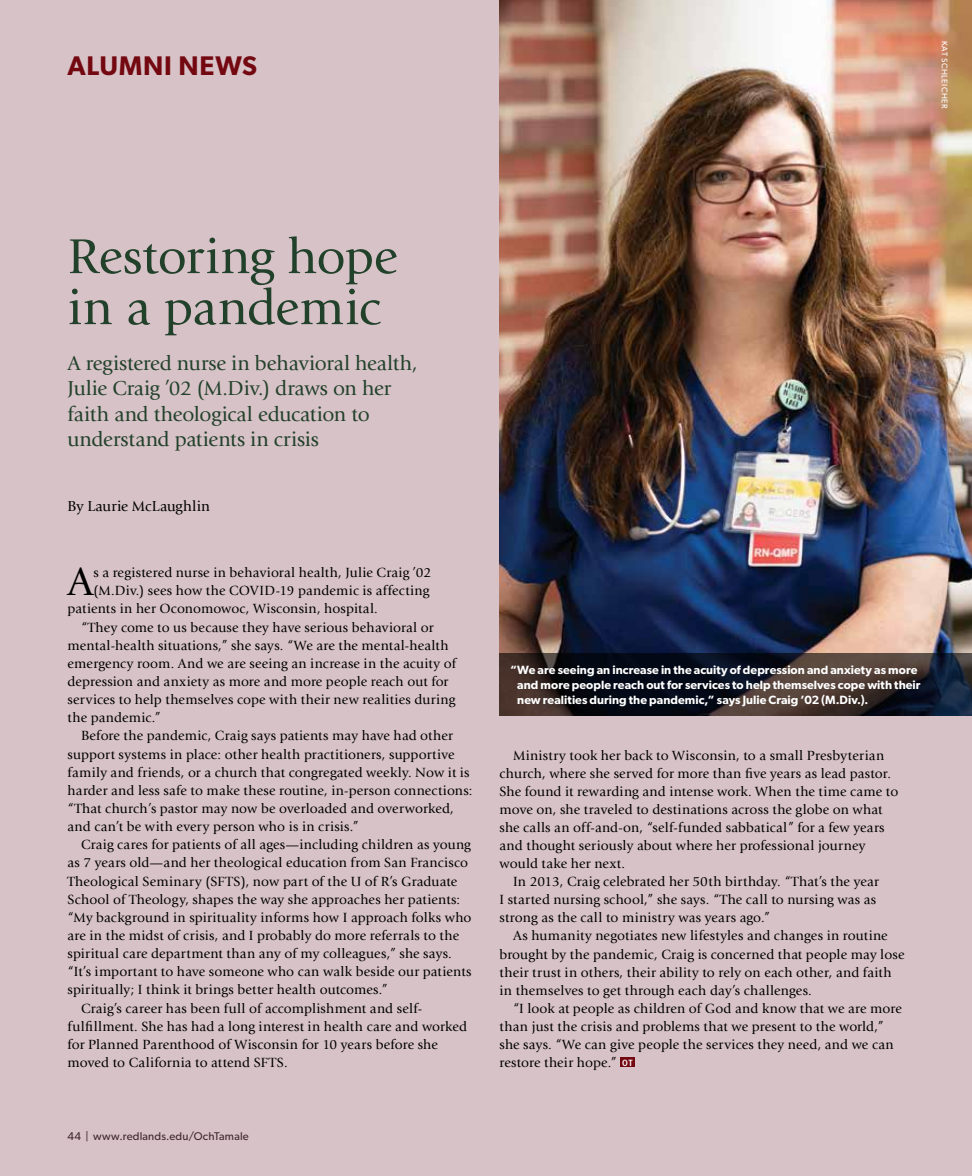
<style>
.page{position:relative;width:972px;height:1176px;background:#fff}
.page>*{position:absolute;margin:0;border:0;box-sizing:border-box;transform-origin:0 0}
.t1{font:51px/51px "Giovanni Std";letter-spacing:-.005em;color:#22412b}
.t2{font:41.1px "Giovanni Std";color:#000}
.t3{font:600 27px "Gibson";letter-spacing:.025em;color:#730810}
.t4{font:21px/25.5px "Giovanni Std";letter-spacing:-.01em;color:#22412b}
.t5{font:15px "Giovanni Std";letter-spacing:.01em;color:#000}
.t6{font:13.8px/18.1px "Giovanni Std";letter-spacing:.01em;color:#000}
.t7{font:600 12px/15px "Gibson";letter-spacing:.005em;color:#fff}
.t8{font:11.25px "Gibson";letter-spacing:.015em;color:#000}
.t9{font:8.25px "Gibson";letter-spacing:.06em;color:#fff}
.s1{font-family:"Frutiger LT Std";font-weight:700;font-stretch:condensed;font-size:9px;color:#fff}
</style>
<div class="page">
<div style="left:0;top:0;width:972px;height:1175px;background:#d7c2c7"></div>
<img style="left:500px;top:0;width:472px;height:653px">
<div style="left:620px;top:1057px;width:15px;height:9px;background:#730810"></div>
<svg style="left:500px;top:653px;width:472px;height:62px;background:#242125"></svg>
<h3 class="t3" style="left:68px;top:49px;width:191px">ALUMNI NEWS</h3>
<p class="t9" style="left:950px;top:40px;width:69px;rotate:90deg">KAT SCHLEICHER</p>
<h1 class="t1" style="left:68px;top:231px;width:331px">Restoring hope in a pandemic</h1>
<h3 class="t4" style="left:68px;top:350px;width:352px">A registered nurse in behavioral health, Julie Craig ’02 (M.Div.) draws on her faith and theological education to understand patients in crisis</h3>
<p class="t5" style="left:68px;top:497px;width:144px">By Laurie McLaughlin</p>
<h2 class="t2" style="left:68px;top:558px;width:27px">A</h2>
<p class="t6" style="left:93px;top:564px;width:339px">s a registered nurse in behavioral health, Julie Craig ’02</p>
<p class="t6" style="left:93px;top:582px;width:338px">(M.Div.) sees how the COVID-19 pandemic is affecting</p>
<p class="t6" style="left:68px;top:600px;width:312px">patients in her Oconomowoc, Wisconsin, hospital.</p>
<p class="t6" style="left:81px;top:618px;width:354px">“They come to us because they have serious behavioral or</p>
<p class="t6" style="left:68px;top:636px;width:383px">mental-health situations,” she says. “We are the mental-health</p>
<p class="t6" style="left:68px;top:654px;width:390px">emergency room. And we are seeing an increase in the acuity of</p>
<p class="t6" style="left:68px;top:672px;width:383px">depression and anxiety as more and more people reach out for</p>
<p class="t6" style="left:68px;top:690px;width:390px">services to help themselves cope with their new realities during</p>
<p class="t6" style="left:68px;top:708px;width:95px">the pandemic.”</p>
<p class="t6" style="left:81px;top:727px;width:374px">Before the pandemic, Craig says patients may have had other</p>
<p class="t6" style="left:68px;top:745px;width:389px">support systems in place: other health practitioners, supportive</p>
<p class="t6" style="left:68px;top:763px;width:404px">family and friends, or a church that congregated weekly. Now it is</p>
<p class="t6" style="left:68px;top:781px;width:406px">harder and less safe to make these routine, in-person connections:</p>
<p class="t6" style="left:68px;top:799px;width:388px">“That church’s pastor may now be overloaded and overworked,</p>
<p class="t6" style="left:68px;top:817px;width:293px">and can’t be with every person who is in crisis.”</p>
<p class="t6" style="left:81px;top:835px;width:391px">Craig cares for patients of all ages—including children as young</p>
<p class="t6" style="left:68px;top:854px;width:402px">as 7 years old—and her theological education from San Francisco</p>
<p class="t6" style="left:68px;top:872px;width:391px">Theological Seminary (SFTS), now part of the U of R’s Graduate</p>
<p class="t6" style="left:68px;top:890px;width:394px">School of Theology, shapes the way she approaches her patients:</p>
<p class="t6" style="left:68px;top:908px;width:406px">“My background in spirituality informs how I approach folks who</p>
<p class="t6" style="left:68px;top:926px;width:393px">are in the midst of crisis, and I probably do more referrals to the</p>
<p class="t6" style="left:68px;top:944px;width:386px">spiritual care department than any of my colleagues,” she says.</p>
<p class="t6" style="left:68px;top:962px;width:406px">“It’s important to have someone who can walk beside our patients</p>
<p class="t6" style="left:68px;top:981px;width:322px">spiritually; I think it brings better health outcomes.”</p>
<p class="t6" style="left:81px;top:999px;width:343px">Craig’s career has been full of accomplishment and self-</p>
<p class="t6" style="left:68px;top:1017px;width:401px">fulfillment. She has had a long interest in health care and worked</p>
<p class="t6" style="left:68px;top:1035px;width:372px">for Planned Parenthood of Wisconsin for 10 years before she</p>
<p class="t6" style="left:68px;top:1053px;width:222px">moved to California to attend SFTS.</p>
<p class="t8" style="left:68px;top:1129px;width:183px">44 | www.redlands.edu/OchTamale</p>
<p class="t7" style="left:517px;top:662px;width:405px;text-indent:-7px">“We are seeing an increase in the acuity of depression and anxiety as more and more people reach out for services to help themselves cope with their new realities during the pandemic,” says Julie Craig ’02 (M.Div.).</p>
<p class="t6" style="left:500px;top:746px;width:400px;text-indent:14px">Ministry took her back to Wisconsin, to a small Presbyterian church, where she served for more than five years as lead pastor.<br>She found it rewarding and intense work. When the time came to move on, she traveled to destinations across the globe on what she calls an off-and-on, “self-funded sabbatical” for a few years and thought seriously about where her professional journey would take her next.</p>
<p class="t6" style="left:500px;top:872px;width:381px;text-indent:14px">In 2013, Craig celebrated her 50th birthday. “That’s the year<br>I started nursing school,” she says. “The call to nursing was as strong as the call to ministry was years ago.”</p>
<p class="t6" style="left:500px;top:927px;width:407px;text-indent:14px">As humanity negotiates new lifestyles and changes in routine brought by the pandemic, Craig is concerned that people may lose their trust in others, their ability to rely on each other, and faith in themselves to get through each day’s challenges.</p>
<p class="t6" style="left:500px;top:999px;width:404px;text-indent:14px">“I look at people as children of God and know that we are more than just the crisis and problems that we present to the world,” she says. “We can give people the services they need, and we can restore their hope.” <span class="s1">OT</span></p>
</div>
